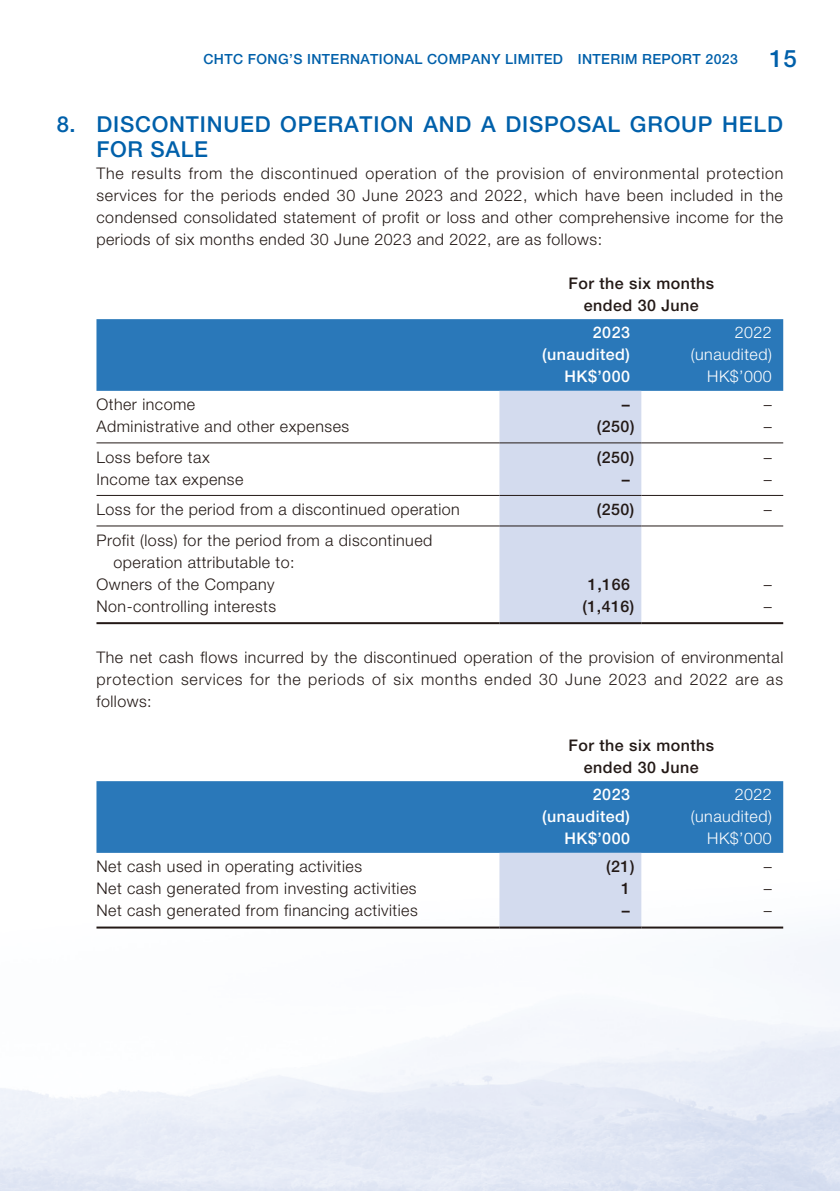
<style>
.page{position:relative;width:840px;height:1191px;background:#fff}
.page>*{position:absolute;margin:0;border:0;box-sizing:border-box;transform-origin:0 0}
.t1{font:500 24px "Helvetica Neue LT Std";color:#0060aa}
.t2{font:500 22px/25px "Helvetica Neue LT Std";letter-spacing:.035em;color:#0060aa}
.t3{font:300 16px/22px "Helvetica Neue LT Std";letter-spacing:.03em;color:#231916;text-align:justify}
.t4{font:500 16px/22px "Helvetica Neue LT Std";letter-spacing:.03em;color:#231916;text-align:center}
.t5{font:500 16px "Helvetica Neue LT Std";letter-spacing:.03em;color:#fff}
.t6{font:300 16px "Helvetica Neue LT Std";letter-spacing:.03em;color:#fff}
.t7{font:500 14px "Helvetica Neue LT Std";letter-spacing:.025em;color:#0060aa}
</style>
<div class="page">
<img style="left:0;top:333px;width:839px;height:858px">
<div style="left:96px;top:319px;width:686px;height:72px;background:#2a78b9"></div>
<div style="left:499px;top:391px;width:142px;height:231px;background:#d3dbee"></div>
<hr style="left:96px;top:442px;width:403px;height:1px;background:#231916">
<hr style="left:499px;top:442px;width:142px;height:1px;background:#231916">
<hr style="left:641px;top:442px;width:141px;height:1px;background:#231916">
<hr style="left:96px;top:495px;width:403px;height:1px;background:#231916">
<hr style="left:499px;top:495px;width:142px;height:1px;background:#231916">
<hr style="left:641px;top:495px;width:141px;height:1px;background:#231916">
<hr style="left:96px;top:525px;width:403px;height:1px;background:#231916">
<hr style="left:499px;top:525px;width:142px;height:1px;background:#231916">
<hr style="left:641px;top:525px;width:141px;height:1px;background:#231916">
<hr style="left:96px;top:622px;width:403px;height:2px;background:#231916">
<hr style="left:499px;top:622px;width:142px;height:2px;background:#231916">
<hr style="left:641px;top:622px;width:141px;height:2px;background:#231916">
<div style="left:96px;top:781px;width:686px;height:72px;background:#2a78b9"></div>
<div style="left:499px;top:853px;width:142px;height:73px;background:#d3dbee"></div>
<hr style="left:96px;top:926px;width:403px;height:2px;background:#231916">
<hr style="left:499px;top:926px;width:142px;height:2px;background:#231916">
<hr style="left:641px;top:926px;width:141px;height:2px;background:#231916">
<p class="t7" style="left:203px;top:51px;width:535px">CHTC FONG’S INTERNATIONAL COMPANY LIMITED INTERIM REPORT 2023</p>
<h1 class="t1" style="left:769px;top:44px;width:29px">15</h1>
<h2 class="t2" style="left:96px;top:111px;width:687px;text-indent:-40px">8. DISCONTINUED OPERATION AND A DISPOSAL GROUP HELD<br>FOR SALE</h2>
<p class="t3" style="left:96px;top:162px;width:688px">The results from the discontinued operation of the provision of environmental protection services for the periods ended 30 June 2023 and 2022, which have been included in the condensed consolidated statement of profit or loss and other comprehensive income for the periods of six months ended 30 June 2023 and 2022, are as follows:</p>
<p class="t4" style="left:568px;top:272px;width:147px">For the six months ended 30 June</p>
<p class="t5" style="left:592px;top:323px;width:39px">2023</p>
<p class="t6" style="left:734px;top:323px;width:39px">2022</p>
<p class="t5" style="left:542px;top:345px;width:89px">(unaudited)</p>
<p class="t6" style="left:690px;top:345px;width:82px">(unaudited)</p>
<p class="t5" style="left:564px;top:367px;width:67px">HK$’000</p>
<p class="t6" style="left:706px;top:367px;width:66px">HK$’000</p>
<p class="t3" style="left:96px;top:393px;width:100px">Other income</p>
<p class="t4" style="left:621px;top:393px;width:9px">–</p>
<p class="t3" style="left:763px;top:393px;width:9px">–</p>
<p class="t3" style="left:96px;top:415px;width:254px">Administrative and other expenses</p>
<p class="t4" style="left:596px;top:415px;width:39px">(250)</p>
<p class="t3" style="left:763px;top:415px;width:9px">–</p>
<p class="t3" style="left:96px;top:445px;width:115px">Loss before tax</p>
<p class="t4" style="left:596px;top:446px;width:39px">(250)</p>
<p class="t3" style="left:763px;top:445px;width:9px">–</p>
<p class="t3" style="left:96px;top:467px;width:148px">Income tax expense</p>
<p class="t4" style="left:621px;top:468px;width:9px">–</p>
<p class="t3" style="left:763px;top:467px;width:9px">–</p>
<p class="t3" style="left:96px;top:498px;width:364px">Loss for the period from a discontinued operation</p>
<p class="t4" style="left:596px;top:498px;width:39px">(250)</p>
<p class="t3" style="left:763px;top:498px;width:9px">–</p>
<p class="t3" style="left:96px;top:529px;width:337px">Profit (loss) for the period from a discontinued</p>
<p class="t3" style="left:113px;top:551px;width:182px">operation attributable to:</p>
<p class="t3" style="left:96px;top:573px;width:179px">Owners of the Company</p>
<p class="t4" style="left:587px;top:573px;width:43px">1,166</p>
<p class="t3" style="left:763px;top:573px;width:9px">–</p>
<p class="t3" style="left:96px;top:595px;width:181px">Non-controlling interests</p>
<p class="t4" style="left:582px;top:595px;width:53px">(1,416)</p>
<p class="t3" style="left:763px;top:595px;width:9px">–</p>
<p class="t3" style="left:96px;top:645px;width:688px">The net cash flows incurred by the discontinued operation of the provision of environmental protection services for the periods of six months ended 30 June 2023 and 2022 are as follows:</p>
<p class="t4" style="left:568px;top:734px;width:147px">For the six months ended 30 June</p>
<p class="t5" style="left:592px;top:785px;width:39px">2023</p>
<p class="t6" style="left:734px;top:785px;width:39px">2022</p>
<p class="t5" style="left:542px;top:807px;width:89px">(unaudited)</p>
<p class="t6" style="left:690px;top:807px;width:82px">(unaudited)</p>
<p class="t5" style="left:564px;top:829px;width:67px">HK$’000</p>
<p class="t6" style="left:706px;top:829px;width:66px">HK$’000</p>
<p class="t3" style="left:96px;top:855px;width:267px">Net cash used in operating activities</p>
<p class="t4" style="left:606px;top:855px;width:30px">(21)</p>
<p class="t3" style="left:763px;top:855px;width:9px">–</p>
<p class="t3" style="left:96px;top:877px;width:321px">Net cash generated from investing activities</p>
<p class="t4" style="left:620px;top:877px;width:10px">1</p>
<p class="t3" style="left:763px;top:877px;width:9px">–</p>
<p class="t3" style="left:96px;top:899px;width:322px">Net cash generated from financing activities</p>
<p class="t4" style="left:621px;top:899px;width:9px">–</p>
<p class="t3" style="left:763px;top:899px;width:9px">–</p>
</div>
